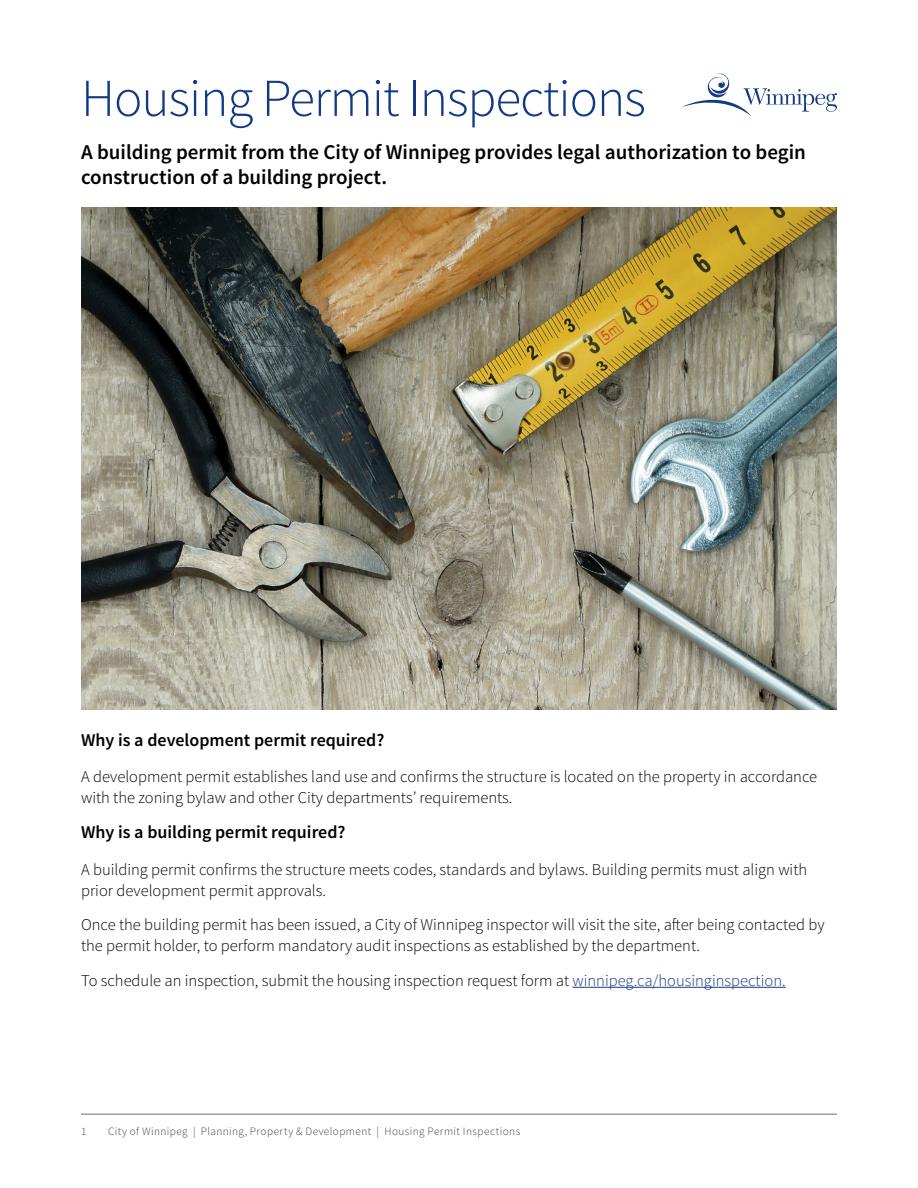
<style>
.page{position:relative;width:918px;height:1188px;background:#fff}
.page>*{position:absolute;margin:0;border:0;box-sizing:border-box;transform-origin:0 0}
.t1{font:300 53.25px "Source Sans Pro";letter-spacing:-.02em;color:#123985}
.t2{font:600 21px/25.2px "Source Sans Pro";color:#000}
.t3{font:600 18px "Source Sans Pro";color:#000}
.t4{font:300 16.5px/21px "Source Sans Pro";color:#000}
.t5{font:300 11.25px "Source Sans Pro";letter-spacing:.035em;color:#414042}
.s1{color:#123985}
</style>
<div class="page">
<hr style="left:81px;top:1114px;width:756px;height:1px;background:#6d6e71">
<hr style="left:572px;top:987px;width:214px;height:1px;background:#123985">
<svg style="left:682px;top:74px;width:155px;height:42px"></svg>
<img style="left:81px;top:207px;width:756px;height:503px">
<h1 class="t1" style="left:81px;top:66px;width:566px">Housing Permit Inspections</h1>
<p class="t2" style="left:81px;top:140px;width:726px">A building permit from the City of Winnipeg provides legal authorization to begin construction of a building project.</p>
<p class="t3" style="left:81px;top:728px;width:305px">Why is a development permit required?</p>
<p class="t4" style="left:81px;top:766px;width:738px">A development permit establishes land use and confirms the structure is located on the property in accordance with the zoning bylaw and other City departments’ requirements.</p>
<p class="t3" style="left:81px;top:821px;width:266px">Why is a building permit required?</p>
<p class="t4" style="left:81px;top:859px;width:728px">A building permit confirms the structure meets codes, standards and bylaws. Building permits must align with prior development permit approvals.</p>
<p class="t4" style="left:81px;top:914px;width:745px">Once the building permit has been issued, a City of Winnipeg inspector will visit the site, after being contacted by the permit holder, to perform mandatory audit inspections as established by the department.</p>
<p class="t4" style="left:81px;top:970px;width:706px">To schedule an inspection, submit the housing inspection request form at <span class="s1">winnipeg.ca/housinginspection.</span></p>
<p class="t5" style="left:81px;top:1125px;width:7px">1</p>
<p class="t5" style="left:108px;top:1125px;width:414px">City of Winnipeg | Planning, Property &amp; Development | Housing Permit Inspections</p>
</div>
